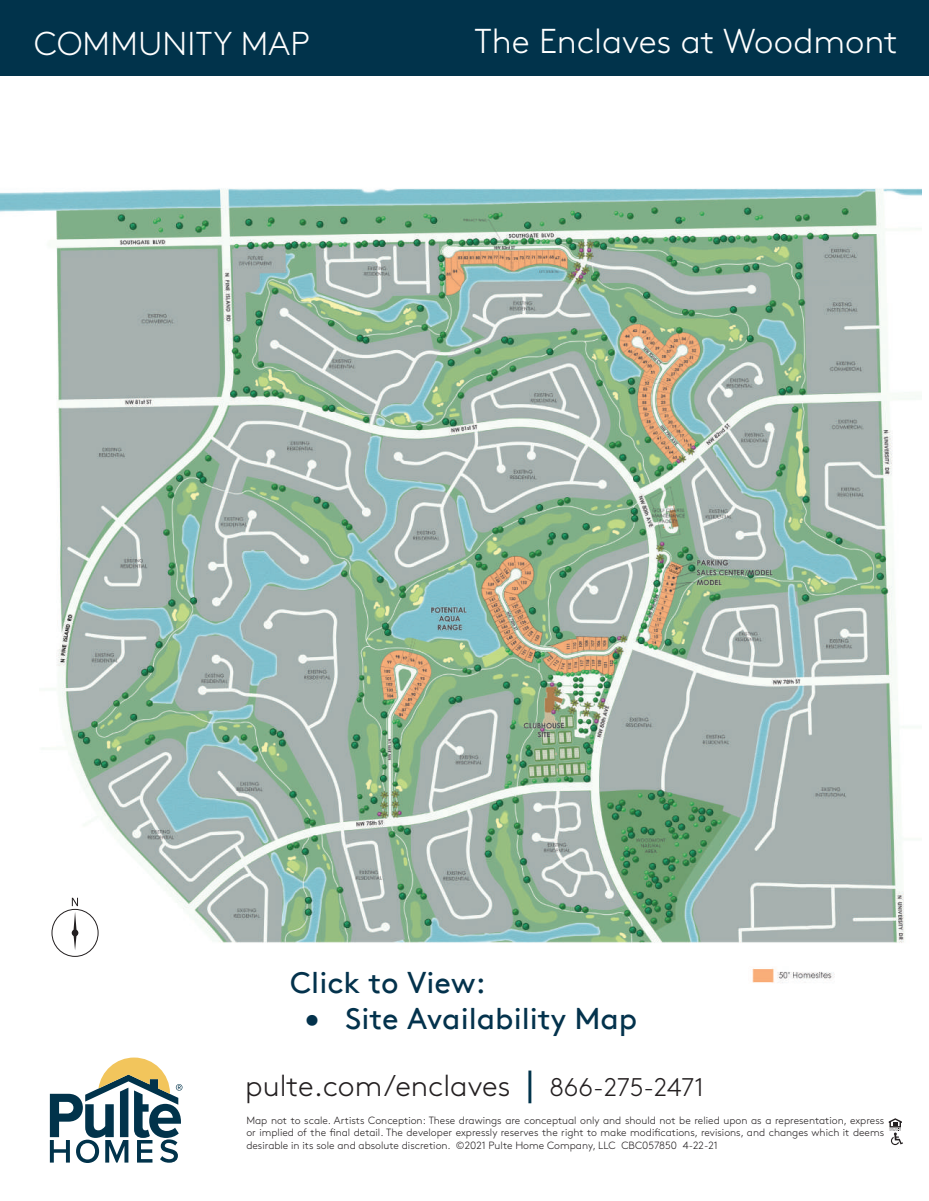
<style>
.page{position:relative;width:929px;height:1201px;background:#fff}
.page>*{position:absolute;margin:0;border:0;box-sizing:border-box;transform-origin:0 0}
.t1{font:300 34.5px "Brown Std";color:#fff}
.t2{font:300 33px "Brown Std";letter-spacing:.01em;color:#fff}
.t3{font:30px "Brown TT Regular Alt";color:#03324c}
.t4{font:300 30px "Brown Std";color:#231f20}
.t5{font:300 10.5px/12.6px "Brown Std";color:#231f20;text-align:justify}
.s1{font-weight:400;font-size:36.3px;color:#01334b}
.s2{font-size:25.5px}
</style>
<div class="page">
<img style="left:0;top:188px;width:921px;height:795px">
<div style="left:0;top:0;width:929px;height:76px;background:#01334b"></div>
<div style="left:43px;top:887px;width:66px;height:74px;background:#fff"></div>
<div style="left:52px;top:909px;width:46px;height:47px;border:1px solid #231f20;border-radius:50%"></div>
<svg style="left:72px;top:897px;width:6px;height:53px"></svg>
<svg style="left:889px;top:1118px;width:14px;height:27px"></svg>
<svg style="left:50px;top:1057px;width:132px;height:105px"></svg>
<h2 class="t2" style="left:34px;top:25px;width:277px">COMMUNITY MAP</h2>
<h1 class="t1" style="left:475px;top:21px;width:425px">The Enclaves at Woodmont</h1>
<h3 class="t3" style="left:290px;top:965px;width:197px">Click to View:</h3>
<h3 class="t3" style="left:305px;top:1001px;width:334px">• Site Availability Map</h3>
<h3 class="t4" style="left:245px;top:1068px;width:460px">pulte.com/enclaves <span class="s1">|</span> <span class="s2">866-275-2471</span></h3>
<p class="t5" style="left:246px;top:1113px;width:639px">Map not to scale. Artists Conception: These drawings are conceptual only and should not be relied upon as a representation, express or implied of the final detail. The developer expressly reserves the right to make modifications, revisions, and changes which it deems desirable in its sole and absolute discretion. ©2021 Pulte Home Company, LLC CBC057850 4-22-21</p>
</div>
